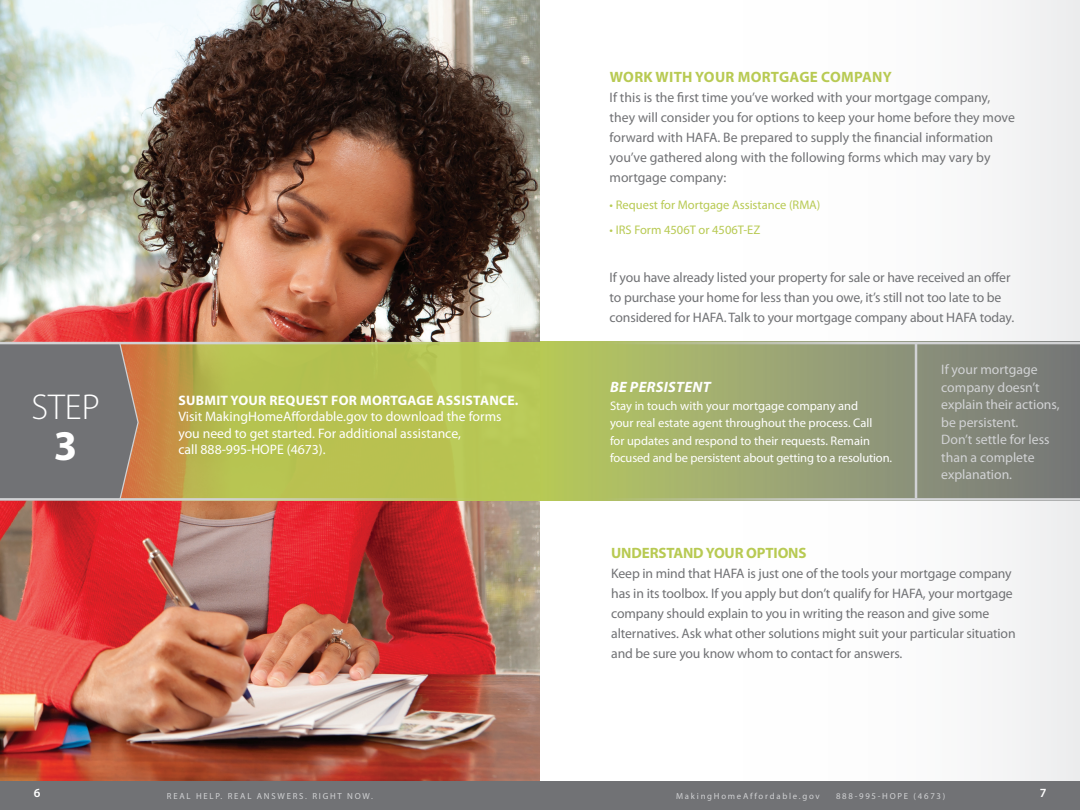
<style>
.page{position:relative;width:1080px;height:810px;background:#fff}
.page>*{position:absolute;margin:0;border:0;box-sizing:border-box;transform-origin:0 0}
.t1{font:700 42.5px "Myriad Pro";color:#fff}
.t2{font:300 36.12px "Myriad Pro";color:#fff}
.t3{font:700 15px "Myriad Pro";letter-spacing:.02em;color:#b8ca53}
.t4{font:700 15px "Myriad Pro";letter-spacing:-.01em;color:#b8ca53}
.t5{font:italic 700 15px "Myriad Pro";letter-spacing:.02em;color:#fff}
.t6{font:13.75px/20px "Myriad Pro";letter-spacing:-.01em;color:#717275}
.t7{font:13.75px/16.5px "Myriad Pro";color:#fff}
.t8{font:13.75px/17.5px "Myriad Pro";color:#d1d2d4}
.t9{font:700 13.75px "Myriad Pro";letter-spacing:.02em;color:#fff}
.t10{font:12.5px/17.5px "Myriad Pro";color:#fff}
.t11{font:12.5px "Myriad Pro";color:#b8ca53}
.t12{font:600 12.5px "Myriad Pro";color:#fff}
.t13{font:8.75px "Myriad Pro";letter-spacing:.2em;color:#d1d2d4}
</style>
<div class="page">
<img style="left:0;top:0;width:540px;height:781px">
<div style="left:541px;top:0;width:539px;height:810px;background:linear-gradient(to right,#fff,#f3f4f4)"></div>
<div style="left:540px;top:342px;width:540px;height:158px;background:linear-gradient(to right,#b9cb62,#767780)"></div>
<svg style="left:139px;top:344px;width:401px;height:154px;background:#b9bb50"></svg>
<svg style="left:0;top:344px;width:139px;height:154px;background:#787372"></svg>
<div style="left:0;top:781px;width:1080px;height:29px;background:#717275"></div>
<hr style="left:915px;top:344px;width:2px;height:154px;background:#d1d2d4">
<hr style="left:0;top:342px;width:540px;height:2px;background:#d1d2d4">
<hr style="left:0;top:498px;width:540px;height:3px;background:#d1d2d4">
<hr style="left:540px;top:342px;width:540px;height:2px;background:#d1d2d4">
<hr style="left:540px;top:498px;width:540px;height:3px;background:#d1d2d4">
<h2 class="t2" style="left:31px;top:387px;width:70px">STEP</h2>
<h1 class="t1" style="left:54px;top:418px;width:25px">3</h1>
<p class="t9" style="left:179px;top:391px;width:341px">SUBMIT YOUR REQUEST FOR MORTGAGE ASSISTANCE.</p>
<p class="t7" style="left:178px;top:408px;width:325px">Visit MakingHomeAffordable.gov to download the forms you need to get started. For additional assistance,<br>call 888-995-HOPE (4673).</p>
<p class="t3" style="left:610px;top:67px;width:283px">WORK WITH YOUR MORTGAGE COMPANY</p>
<p class="t6" style="left:610px;top:87px;width:407px">If this is the first time you’ve worked with your mortgage company, they will consider you for options to keep your home before they move forward with HAFA. Be prepared to supply the financial information you’ve gathered along with the following forms which may vary by mortgage company:</p>
<p class="t11" style="left:610px;top:197px;width:212px">• Request for Mortgage Assistance (RMA)</p>
<p class="t11" style="left:610px;top:222px;width:152px">• IRS Form 4506T or 4506T-EZ</p>
<p class="t6" style="left:610px;top:267px;width:406px">If you have already listed your property for sale or have received an offer to purchase your home for less than you owe, it’s still not too late to be considered for HAFA. Talk to your mortgage company about HAFA today.</p>
<p class="t5" style="left:610px;top:378px;width:102px">BE PERSISTENT</p>
<p class="t10" style="left:610px;top:397px;width:284px">Stay in touch with your mortgage company and<br>your real estate agent throughout the process. Call<br>for updates and respond to their requests. Remain focused and be persistent about getting to a resolution.</p>
<p class="t8" style="left:941px;top:360px;width:120px">If your mortgage company doesn’t explain their actions, be persistent.<br>Don’t settle for less than a complete explanation.</p>
<p class="t4" style="left:611px;top:543px;width:197px">UNDERSTAND YOUR OPTIONS</p>
<p class="t6" style="left:611px;top:563px;width:406px">Keep in mind that HAFA is just one of the tools your mortgage company has in its toolbox. If you apply but don’t qualify for HAFA, your mortgage company should explain to you in writing the reason and give some alternatives. Ask what other solutions might suit your particular situation and be sure you know whom to contact for answers.</p>
<p class="t12" style="left:34px;top:784px;width:8px">6</p>
<p class="t13" style="left:167px;top:791px;width:208px">REAL HELP. REAL ANSWERS. RIGHT NOW.</p>
<p class="t13" style="left:676px;top:791px;width:145px">MakingHomeAffordable.gov</p>
<p class="t13" style="left:836px;top:791px;width:111px">888-995-HOPE (4673)</p>
<p class="t12" style="left:1040px;top:784px;width:8px">7</p>
</div>
